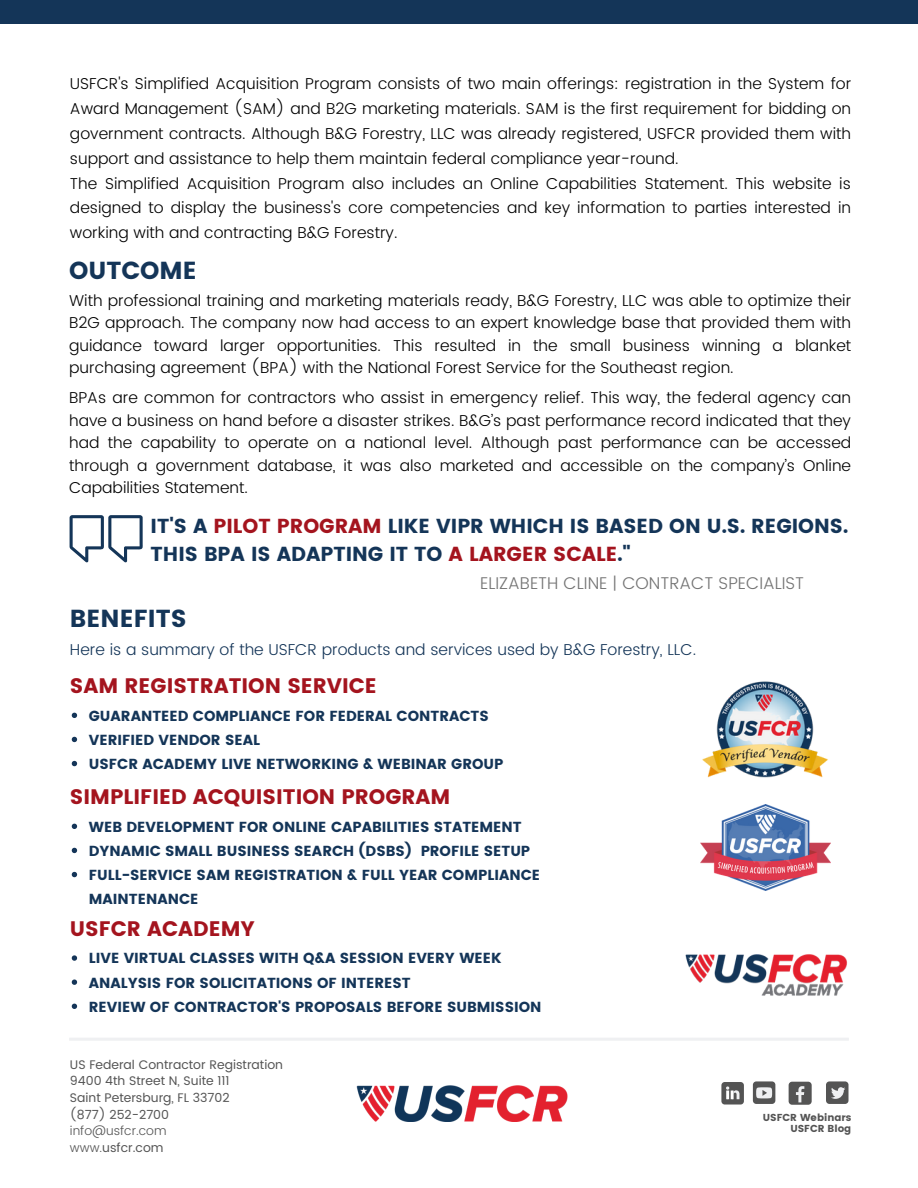
<style>
.page{position:relative;width:918px;height:1188px;background:#fff}
.page>*{position:absolute;margin:0;border:0;box-sizing:border-box;transform-origin:0 0}
.t1{font:24.6px "Poppins";color:#143558}
.t2{font:21px "Poppins";color:#a4141e}
.t3{font:20.25px/27.6px "Poppins";color:#143558}
.t4{font:300 16.95px "Poppins";color:#737373}
.t5{font:300 15.75px/22.5px "Poppins";color:#000;text-align:justify}
.t6{font:300 15.75px "Poppins";color:#143558}
.t7{font:14.55px/24.2px "Poppins";color:#143558}
.t8{font:12.45px/16.6px "Poppins";color:#545454}
.t9{font:300 12.45px/16.6px "Poppins";color:#545454}
.t10{font:10.05px "Poppins";color:#545454}
.s1{color:#a4141e}
.s2{font-weight:400}
</style>
<div class="page">
<div style="left:0;top:0;width:918px;height:24px;background:#143558"></div>
<svg style="left:70px;top:515px;width:73px;height:47px"></svg>
<svg style="left:72px;top:713px;width:5px;height:5px"></svg>
<svg style="left:72px;top:737px;width:5px;height:5px"></svg>
<svg style="left:72px;top:761px;width:5px;height:5px"></svg>
<svg style="left:72px;top:824px;width:5px;height:5px"></svg>
<svg style="left:72px;top:848px;width:5px;height:5px"></svg>
<svg style="left:72px;top:872px;width:5px;height:5px"></svg>
<svg style="left:72px;top:955px;width:5px;height:6px"></svg>
<svg style="left:72px;top:980px;width:5px;height:5px"></svg>
<svg style="left:72px;top:1004px;width:5px;height:5px"></svg>
<hr style="left:69px;top:1038px;width:780px;height:3px;background:#eff0f2">
<div style="left:789px;top:1082px;width:23px;height:23px;background:#545454;border-radius:4px"></div>
<svg style="left:796px;top:1086px;width:8px;height:16px"></svg>
<svg style="left:721px;top:1082px;width:23px;height:23px"></svg>
<div style="left:826px;top:1081px;width:23px;height:23px;background:#545454;border-radius:3px"></div>
<svg style="left:831px;top:1087px;width:14px;height:12px"></svg>
<div style="left:753px;top:1081px;width:22px;height:23px;background:#545454;border-radius:3px"></div>
<svg style="left:756px;top:1087px;width:16px;height:11px"></svg>
<img style="left:357px;top:1086px;width:210px;height:36px">
<img style="left:685px;top:954px;width:163px;height:42px">
<img style="left:702px;top:681px;width:126px;height:97px">
<img style="left:700px;top:805px;width:131px;height:85px">
<p class="t5" style="left:70px;top:72px;width:783px;line-height:24.8px;text-align:left">USFCR's Simplified Acquisition Program consists of two main offerings: registration in the System for Award Management (SAM) and B2G marketing materials. SAM is the first requirement for bidding on government contracts. Although B&amp;G Forestry, LLC was already registered, USFCR provided them with support and assistance to help them maintain federal compliance year-round.<br>The Simplified Acquisition Program also includes an Online Capabilities Statement. This website is designed to display the business's core competencies and key information to parties interested in working with and contracting B&amp;G Forestry.</p>
<h1 class="t1" style="left:69px;top:256px;width:129px">OUTCOME</h1>
<p class="t5" style="left:69px;top:289px;width:784px">With professional training and marketing materials ready, B&amp;G Forestry, LLC was able to optimize their B2G approach. The company now had access to an expert knowledge base that provided them with guidance toward larger opportunities. This resulted in the small business winning a blanket purchasing agreement (BPA) with the National Forest Service for the Southeast region.</p>
<p class="t5" style="left:69px;top:387px;width:784px">BPAs are common for contractors who assist in emergency relief. This way, the federal agency can have a business on hand before a disaster strikes. B&amp;G’s past performance record indicated that they had the capability to operate on a national level. Although past performance can be accessed through a government database, it was also marketed and accessible on the company’s Online Capabilities Statement.</p>
<p class="t3" style="left:151px;top:512px;width:699px">IT'S A <span class="s1">PILOT PROGRAM</span> LIKE VIPR WHICH IS BASED ON U.S. REGIONS.<br>THIS BPA IS ADAPTING IT TO <span class="s1">A LARGER SCALE</span>."</p>
<p class="t4" style="left:480px;top:573px;width:326px">ELIZABETH CLINE | CONTRACT SPECIALIST</p>
<h1 class="t1" style="left:70px;top:605px;width:118px">BENEFITS</h1>
<p class="t6" style="left:70px;top:640px;width:628px">Here is a summary of the USFCR products and services used by B&amp;G Forestry, LLC.</p>
<h2 class="t2" style="left:70px;top:673px;width:309px">SAM REGISTRATION SERVICE</h2>
<p class="t7" style="left:89px;top:704px;width:416px">GUARANTEED COMPLIANCE FOR FEDERAL CONTRACTS<br>VERIFIED VENDOR SEAL<br>USFCR ACADEMY LIVE NETWORKING &amp; WEBINAR GROUP</p>
<h2 class="t2" style="left:70px;top:784px;width:382px">SIMPLIFIED ACQUISITION PROGRAM</h2>
<p class="t7" style="left:89px;top:815px;width:453px">WEB DEVELOPMENT FOR ONLINE CAPABILITIES STATEMENT DYNAMIC SMALL BUSINESS SEARCH (DSBS) PROFILE SETUP FULL-SERVICE SAM REGISTRATION &amp; FULL YEAR COMPLIANCE MAINTENANCE</p>
<h2 class="t2" style="left:70px;top:916px;width:187px">USFCR ACADEMY</h2>
<p class="t7" style="left:89px;top:946px;width:454px">LIVE VIRTUAL CLASSES WITH Q&amp;A SESSION EVERY WEEK<br>ANALYSIS FOR SOLICITATIONS OF INTEREST<br>REVIEW OF CONTRACTOR'S PROPOSALS BEFORE SUBMISSION</p>
<p class="t8" style="left:70px;top:1056px;width:215px">US Federal Contractor Registration<br>9400 4th Street N, Suite 111<br>Saint Petersburg, FL 33702<br>(877) 252-2700</p>
<p class="t9" style="left:70px;top:1123px;width:98px">info@usfcr.com www.<span class="s2">usfcr.com</span></p>
<p class="t10" style="left:790px;top:1123px;width:63px">USFCR Blog</p>
<p class="t10" style="left:763px;top:1111px;width:90px">USFCR Webinars</p>
</div>
